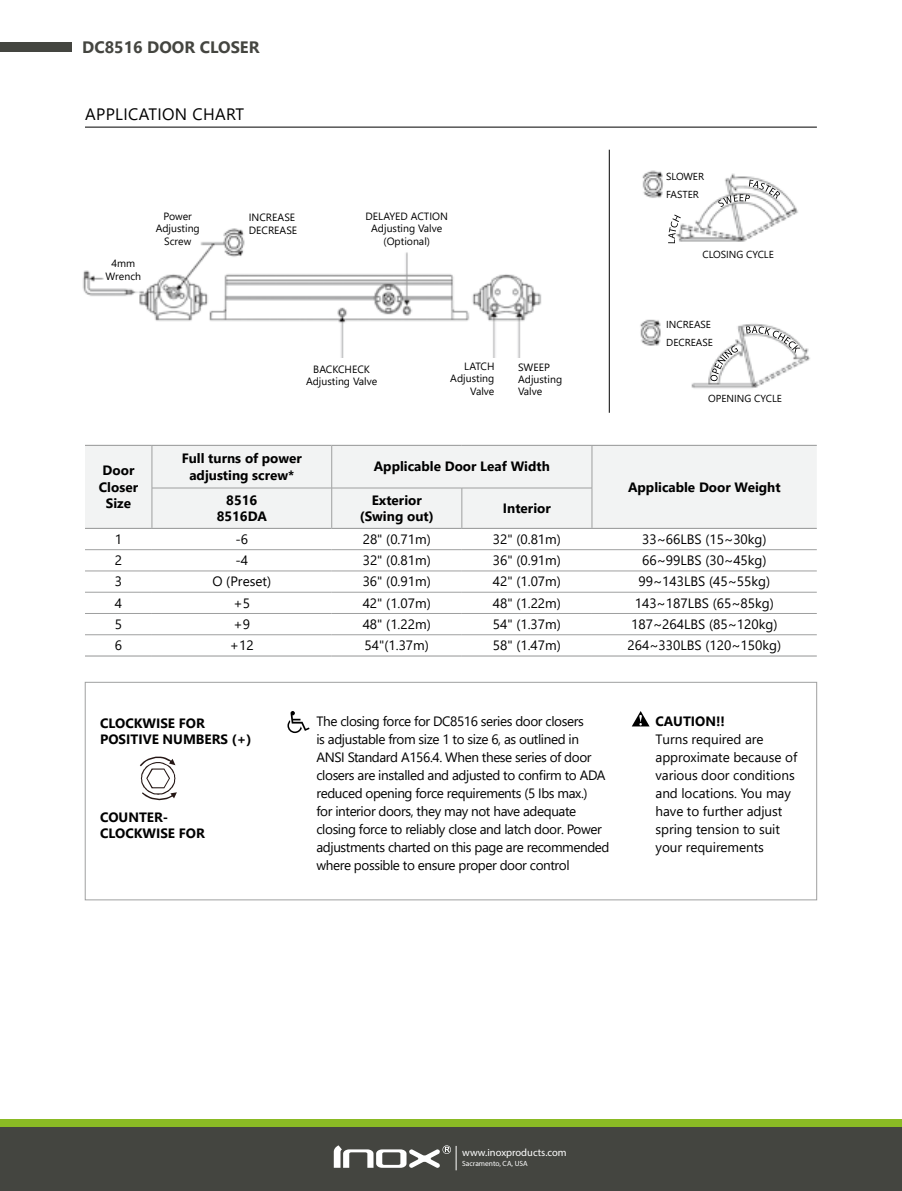
<style>
.page{position:relative;width:902px;height:1191px;background:#fff}
.page>*{position:absolute;margin:0;border:0;box-sizing:border-box;transform-origin:0 0}
.t1{font:700 16.5px "Segoe UI";color:#444540}
.t2{font:16.5px "Segoe UI";letter-spacing:.02em;color:#000}
.t3{font:13.5px/18px "Segoe UI";letter-spacing:-.03em;color:#000}
.t4{font:700 13.5px/16.2px "Segoe UI";color:#000;text-align:center}
.t5{font:13.5px/18px "Segoe UI";letter-spacing:-.005em;color:#000}
.t6{font:13.5px "Segoe UI";color:#000}
.t7{font:10.5px/12.5px "Segoe UI";color:#000;text-align:center}
.t8{font:10.5px "Myriad Pro";color:#fff}
.t9{font:10.2px/18.1px "Segoe UI";color:#000}
.t10{font:7.5px "Myriad Pro";color:#fff}
</style>
<div class="page">
<div style="left:0;top:1126px;width:901px;height:65px;background:#444540"></div>
<div style="left:0;top:1119px;width:901px;height:7px;background:#8aba24"></div>
<svg style="left:334px;top:1145px;width:122px;height:25px"></svg>
<div style="left:0;top:43px;width:71px;height:9px;background:#444540"></div>
<svg style="left:632px;top:711px;width:17px;height:15px"></svg>
<div style="left:85px;top:446px;width:731px;height:82px;background:#f2f3f3"></div>
<hr style="left:85px;top:445px;width:67px;height:1px;background:#9fa0a0">
<hr style="left:152px;top:445px;width:180px;height:1px;background:#9fa0a0">
<hr style="left:332px;top:445px;width:130px;height:1px;background:#9fa0a0">
<hr style="left:462px;top:445px;width:130px;height:1px;background:#9fa0a0">
<hr style="left:152px;top:446px;width:1px;height:42px;background:#9fa0a0">
<hr style="left:331px;top:446px;width:1px;height:42px;background:#9fa0a0">
<hr style="left:592px;top:445px;width:224px;height:1px;background:#9fa0a0">
<hr style="left:591px;top:446px;width:1px;height:42px;background:#9fa0a0">
<hr style="left:152px;top:488px;width:180px;height:1px;background:#9fa0a0">
<hr style="left:152px;top:488px;width:1px;height:40px;background:#9fa0a0">
<hr style="left:332px;top:488px;width:130px;height:1px;background:#9fa0a0">
<hr style="left:331px;top:488px;width:1px;height:40px;background:#9fa0a0">
<hr style="left:462px;top:488px;width:130px;height:1px;background:#9fa0a0">
<hr style="left:461px;top:488px;width:1px;height:40px;background:#9fa0a0">
<hr style="left:591px;top:488px;width:1px;height:40px;background:#9fa0a0">
<hr style="left:85px;top:528px;width:67px;height:1px;background:#9fa0a0">
<hr style="left:152px;top:528px;width:180px;height:1px;background:#9fa0a0">
<hr style="left:332px;top:528px;width:130px;height:1px;background:#9fa0a0">
<hr style="left:462px;top:528px;width:130px;height:1px;background:#9fa0a0">
<hr style="left:592px;top:528px;width:224px;height:1px;background:#9fa0a0">
<hr style="left:85px;top:655px;width:67px;height:1px;background:#9fa0a0">
<hr style="left:152px;top:655px;width:180px;height:1px;background:#9fa0a0">
<hr style="left:332px;top:655px;width:130px;height:1px;background:#9fa0a0">
<hr style="left:462px;top:655px;width:130px;height:1px;background:#9fa0a0">
<hr style="left:592px;top:655px;width:224px;height:1px;background:#9fa0a0">
<hr style="left:85px;top:549px;width:67px;height:1px;background:#9fa0a0">
<hr style="left:152px;top:549px;width:180px;height:1px;background:#9fa0a0">
<hr style="left:332px;top:549px;width:130px;height:1px;background:#9fa0a0">
<hr style="left:462px;top:549px;width:130px;height:1px;background:#9fa0a0">
<hr style="left:592px;top:549px;width:224px;height:1px;background:#9fa0a0">
<hr style="left:85px;top:570px;width:67px;height:1px;background:#9fa0a0">
<hr style="left:152px;top:570px;width:180px;height:1px;background:#9fa0a0">
<hr style="left:332px;top:570px;width:130px;height:1px;background:#9fa0a0">
<hr style="left:462px;top:570px;width:130px;height:1px;background:#9fa0a0">
<hr style="left:592px;top:570px;width:224px;height:1px;background:#9fa0a0">
<hr style="left:85px;top:592px;width:67px;height:1px;background:#9fa0a0">
<hr style="left:152px;top:592px;width:180px;height:1px;background:#9fa0a0">
<hr style="left:332px;top:592px;width:130px;height:1px;background:#9fa0a0">
<hr style="left:462px;top:592px;width:130px;height:1px;background:#9fa0a0">
<hr style="left:592px;top:592px;width:224px;height:1px;background:#9fa0a0">
<hr style="left:85px;top:613px;width:67px;height:1px;background:#9fa0a0">
<hr style="left:152px;top:613px;width:180px;height:1px;background:#9fa0a0">
<hr style="left:332px;top:613px;width:130px;height:1px;background:#9fa0a0">
<hr style="left:462px;top:613px;width:130px;height:1px;background:#9fa0a0">
<hr style="left:592px;top:613px;width:224px;height:1px;background:#9fa0a0">
<hr style="left:85px;top:634px;width:67px;height:1px;background:#9fa0a0">
<hr style="left:152px;top:634px;width:180px;height:1px;background:#9fa0a0">
<hr style="left:332px;top:634px;width:130px;height:1px;background:#9fa0a0">
<hr style="left:462px;top:634px;width:130px;height:1px;background:#9fa0a0">
<hr style="left:592px;top:634px;width:224px;height:1px;background:#9fa0a0">
<svg style="left:287px;top:711px;width:22px;height:22px"></svg>
<svg style="left:140px;top:756px;width:37px;height:44px"></svg>
<hr style="left:85px;top:127px;width:731px;height:1px;background:#000">
<div style="left:85px;top:682px;width:731px;height:218px;border:1px solid #9fa0a0"></div>
<img style="left:82px;top:228px;width:460px;height:129px">
<img style="left:642px;top:170px;width:156px;height:74px">
<svg style="left:718px;top:180px;width:61px;height:27px"></svg>
<svg style="left:668px;top:214px;width:12px;height:29px"></svg>
<img style="left:640px;top:319px;width:170px;height:70px">
<svg style="left:746px;top:326px;width:54px;height:27px"></svg>
<svg style="left:710px;top:345px;width:28px;height:36px"></svg>
<hr style="left:609px;top:150px;width:1px;height:263px;background:#000">
<p class="t1" style="left:82px;top:32px;width:179px">DC8516 DOOR CLOSER</p>
<p class="t2" style="left:85px;top:99px;width:160px">APPLICATION CHART</p>
<p class="t7" style="left:105px;top:256px;width:37px">4mm<br>Wrench</p>
<p class="t7" style="left:156px;top:209px;width:46px">Power<br>Adjusting<br>Screw</p>
<p class="t7" style="left:249px;top:210px;width:50px;text-align:left">INCREASE<br>DECREASE</p>
<p class="t7" style="left:365px;top:209px;width:84px">DELAYED ACTION<br>Adjusting Valve (Optional)</p>
<p class="t7" style="left:306px;top:362px;width:73px">BACKCHECK<br>Adjusting Valve</p>
<p class="t7" style="left:450px;top:359px;width:46px;text-align:right">LATCH<br>Adjusting<br>Valve</p>
<p class="t7" style="left:518px;top:359px;width:46px;text-align:left">SWEEP<br>Adjusting<br>Valve</p>
<p class="t4" style="left:99px;top:461px;width:41px">Door<br>Closer<br>Size</p>
<p class="t4" style="left:182px;top:449px;width:122px">Full turns of power adjusting screw*</p>
<p class="t4" style="left:374px;top:457px;width:177px">Applicable Door Leaf Width</p>
<p class="t4" style="left:217px;top:491px;width:52px">8516<br>8516DA</p>
<p class="t4" style="left:360px;top:491px;width:75px">Exterior (Swing out)</p>
<p class="t4" style="left:503px;top:499px;width:49px">Interior</p>
<p class="t9" style="left:666px;top:166px;width:39px">SLOWER<br>FASTER</p>
<p class="t9" style="left:702px;top:244px;width:73px">CLOSING CYCLE</p>
<p class="t9" style="left:666px;top:314px;width:48px">INCREASE<br>DECREASE</p>
<p class="t9" style="left:708px;top:389px;width:75px">OPENING CYCLE</p>
<p class="t4" style="left:628px;top:477px;width:154px">Applicable Door Weight</p>
<p class="t3" style="left:115px;top:529px;width:9px">1</p>
<p class="t3" style="left:235px;top:529px;width:14px">-6</p>
<p class="t3" style="left:363px;top:529px;width:70px">28" (0.71m)</p>
<p class="t3" style="left:493px;top:529px;width:70px">32" (0.81m)</p>
<p class="t6" style="left:642px;top:526px;width:126px">33~66LBS (15~30kg)</p>
<p class="t3" style="left:115px;top:550px;width:9px">2</p>
<p class="t3" style="left:235px;top:550px;width:14px">-4</p>
<p class="t3" style="left:362px;top:550px;width:70px">32" (0.81m)</p>
<p class="t3" style="left:493px;top:550px;width:70px">36" (0.91m)</p>
<p class="t6" style="left:642px;top:547px;width:126px">66~99LBS (30~45kg)</p>
<p class="t3" style="left:115px;top:571px;width:9px">3</p>
<p class="t3" style="left:212px;top:571px;width:60px">O (Preset)</p>
<p class="t3" style="left:362px;top:571px;width:70px">36" (0.91m)</p>
<p class="t3" style="left:493px;top:571px;width:70px">42" (1.07m)</p>
<p class="t6" style="left:638px;top:569px;width:133px">99~143LBS (45~55kg)</p>
<p class="t3" style="left:115px;top:592px;width:9px">4</p>
<p class="t3" style="left:233px;top:592px;width:18px">+5</p>
<p class="t3" style="left:362px;top:592px;width:70px">42" (1.07m)</p>
<p class="t3" style="left:493px;top:592px;width:70px">48" (1.22m)</p>
<p class="t6" style="left:634px;top:590px;width:141px">143~187LBS (65~85kg)</p>
<p class="t3" style="left:115px;top:614px;width:9px">5</p>
<p class="t3" style="left:233px;top:614px;width:18px">+9</p>
<p class="t3" style="left:362px;top:614px;width:70px">48" (1.22m)</p>
<p class="t3" style="left:492px;top:614px;width:70px">54" (1.37m)</p>
<p class="t6" style="left:631px;top:611px;width:148px">187~264LBS (85~120kg)</p>
<p class="t3" style="left:115px;top:635px;width:9px">6</p>
<p class="t3" style="left:230px;top:635px;width:25px">+12</p>
<p class="t3" style="left:364px;top:635px;width:66px">54"(1.37m)</p>
<p class="t3" style="left:492px;top:635px;width:70px">58" (1.47m)</p>
<p class="t6" style="left:627px;top:632px;width:155px">264~330LBS (120~150kg)</p>
<p class="t4" style="left:100px;top:714px;width:153px;text-align:left">CLOCKWISE FOR<br>POSITIVE NUMBERS (+)</p>
<p class="t4" style="left:100px;top:808px;width:106px;text-align:left">COUNTER-<br>CLOCKWISE FOR</p>
<p class="t3" style="left:316px;top:711px;width:294px">The closing force for DC8516 series door closers<br>is adjustable from size 1 to size 6, as outlined in ANSI Standard A156.4. When these series of door closers are installed and adjusted to confirm to ADA reduced opening force requirements (5 Ibs max.)<br>for interior doors, they may not have adequate closing force to reliably close and latch door. Power adjustments charted on this page are recommended where possible to ensure proper door control</p>
<p class="t4" style="left:655px;top:712px;width:71px">CAUTION!!</p>
<p class="t5" style="left:655px;top:729px;width:143px">Turns required are approximate because of various door conditions and locations. You may have to further adjust spring tension to suit your requirements</p>
<p class="t8" style="left:462px;top:1145px;width:106px">www.inoxproducts.com</p>
<p class="t10" style="left:462px;top:1158px;width:67px">Sacramento, CA, USA</p>
</div>
